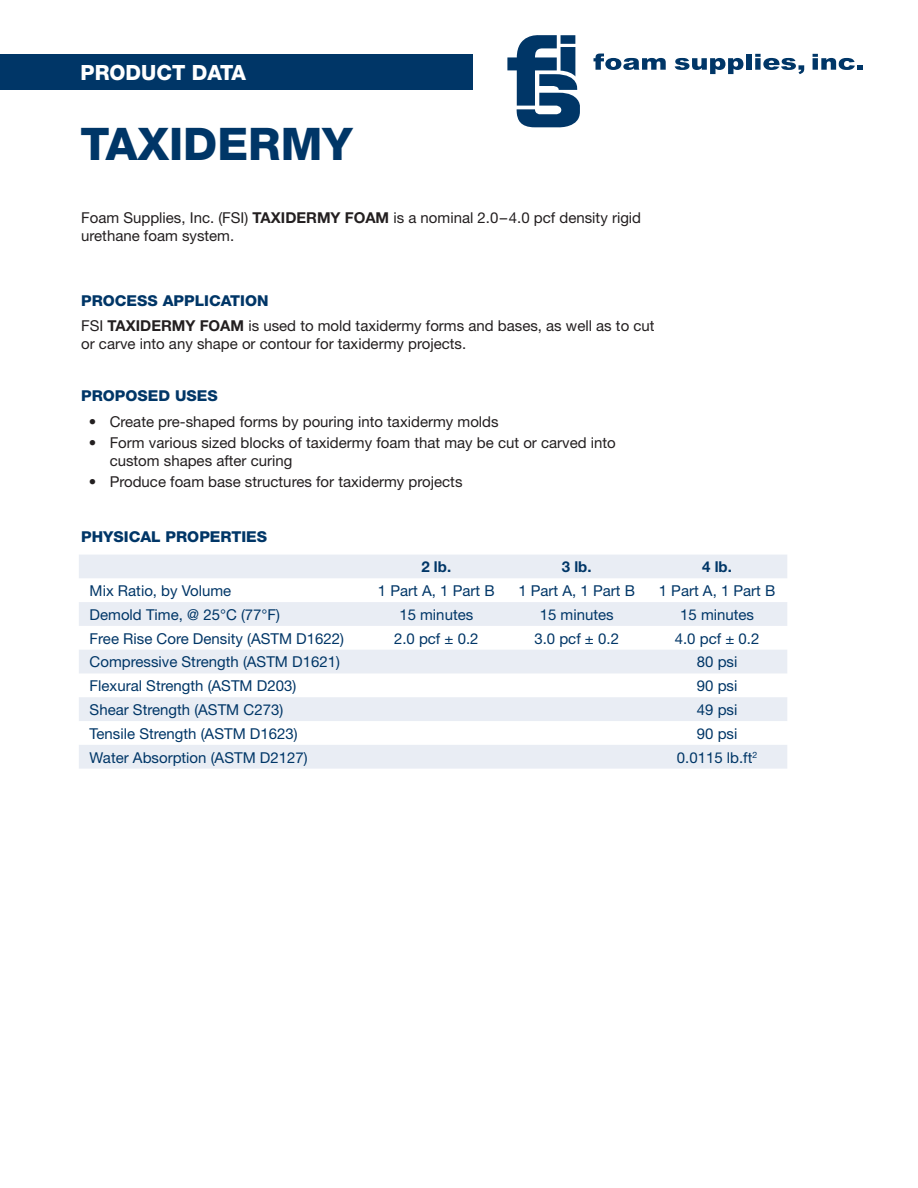
<style>
.page{position:relative;width:918px;height:1188px;background:#fff}
.page>*{position:absolute;margin:0;border:0;box-sizing:border-box;transform-origin:0 0}
.t1{font:800 45px "Helvetica Neue";color:#003667}
.t2{font:800 21px "Helvetica Neue";color:#fff}
.t3{font:15px/18px "Helvetica Neue";color:#231f20}
.t4{font:15px "Helvetica Neue";color:#003667}
.t5{font:800 15px "Helvetica Neue";color:#003667}
.t6{font:700 15px "Helvetica Neue";color:#003667}
.s1{font-weight:700}
.s2{font-weight:800;color:#003667}
</style>
<div class="page">
<svg style="left:79px;top:555px;width:708px;height:214px;fill:#e9edf4"></svg>
<svg style="left:594px;top:54px;width:72px;height:16px"></svg>
<svg style="left:675px;top:58px;width:68px;height:16px"></svg>
<div style="left:746px;top:54px;width:6px;height:16px;background:#003667"></div>
<svg style="left:755px;top:54px;width:49px;height:20px"></svg>
<svg style="left:813px;top:54px;width:50px;height:16px"></svg>
<svg style="left:507px;top:35px;width:73px;height:93px"></svg>
<div style="left:0;top:54px;width:472px;height:36px;background:#003667"></div>
<h2 class="t2" style="left:81px;top:60px;width:167px">PRODUCT DATA</h2>
<h1 class="t1" style="left:81px;top:117px;width:273px">TAXIDERMY</h1>
<p class="t3" style="left:81px;top:208px;width:562px">Foam Supplies, Inc. (FSI) <span class="s1">TAXIDERMY FOAM</span> is a nominal 2.0–4.0 pcf density rigid urethane foam system.</p>
<p class="t3" style="left:81px;top:288px;width:575px;line-height:25.5px"><span class="s2">PROCESS APPLICATION<br></span>FSI <span class="s1">TAXIDERMY FOAM</span> is used to mold taxidermy forms and bases, as well as to cut</p>
<p class="t3" style="left:81px;top:335px;width:387px">or carve into any shape or contour for taxidermy projects.</p>
<p class="t5" style="left:81px;top:387px;width:138px">PROPOSED USES</p>
<p class="t3" style="left:89px;top:412px;width:411px">• Create pre-shaped forms by pouring into taxidermy molds</p>
<p class="t3" style="left:110px;top:433px;width:508px;text-indent:-21px">• Form various sized blocks of taxidermy foam that may be cut or carved into custom shapes after curing</p>
<p class="t3" style="left:89px;top:473px;width:375px">• Produce foam base structures for taxidermy projects</p>
<p class="t5" style="left:81px;top:528px;width:187px">PHYSICAL PROPERTIES</p>
<p class="t6" style="left:421px;top:558px;width:31px">2 lb.</p>
<p class="t6" style="left:562px;top:558px;width:31px">3 lb.</p>
<p class="t6" style="left:702px;top:558px;width:31px">4 lb.</p>
<p class="t4" style="left:90px;top:582px;width:143px">Mix Ratio, by Volume</p>
<p class="t4" style="left:378px;top:582px;width:118px">1 Part A, 1 Part B</p>
<p class="t4" style="left:518px;top:582px;width:118px">1 Part A, 1 Part B</p>
<p class="t4" style="left:659px;top:582px;width:118px">1 Part A, 1 Part B</p>
<p class="t4" style="left:90px;top:606px;width:192px">Demold Time, @ 25°C (77°F)</p>
<p class="t4" style="left:399px;top:606px;width:75px">15 minutes</p>
<p class="t4" style="left:540px;top:606px;width:75px">15 minutes</p>
<p class="t4" style="left:680px;top:606px;width:75px">15 minutes</p>
<p class="t4" style="left:90px;top:629px;width:256px">Free Rise Core Density (ASTM D1622)</p>
<p class="t4" style="left:394px;top:629px;width:86px">2.0 pcf ± 0.2</p>
<p class="t4" style="left:534px;top:629px;width:86px">3.0 pcf ± 0.2</p>
<p class="t4" style="left:675px;top:629px;width:86px">4.0 pcf ± 0.2</p>
<p class="t4" style="left:90px;top:653px;width:252px">Compressive Strength (ASTM D1621)</p>
<p class="t4" style="left:697px;top:653px;width:42px">80 psi</p>
<p class="t4" style="left:90px;top:677px;width:208px">Flexural Strength (ASTM D203)</p>
<p class="t4" style="left:697px;top:677px;width:42px">90 psi</p>
<p class="t4" style="left:90px;top:701px;width:195px">Shear Strength (ASTM C273)</p>
<p class="t4" style="left:697px;top:701px;width:42px">49 psi</p>
<p class="t4" style="left:90px;top:725px;width:210px">Tensile Strength (ASTM D1623)</p>
<p class="t4" style="left:697px;top:725px;width:42px">90 psi</p>
<p class="t4" style="left:90px;top:748px;width:220px">Water Absorption (ASTM D2127)</p>
<p class="t4" style="left:677px;top:748px;width:82px">0.0115 lb.ft<sup>2</sup></p>
</div>
